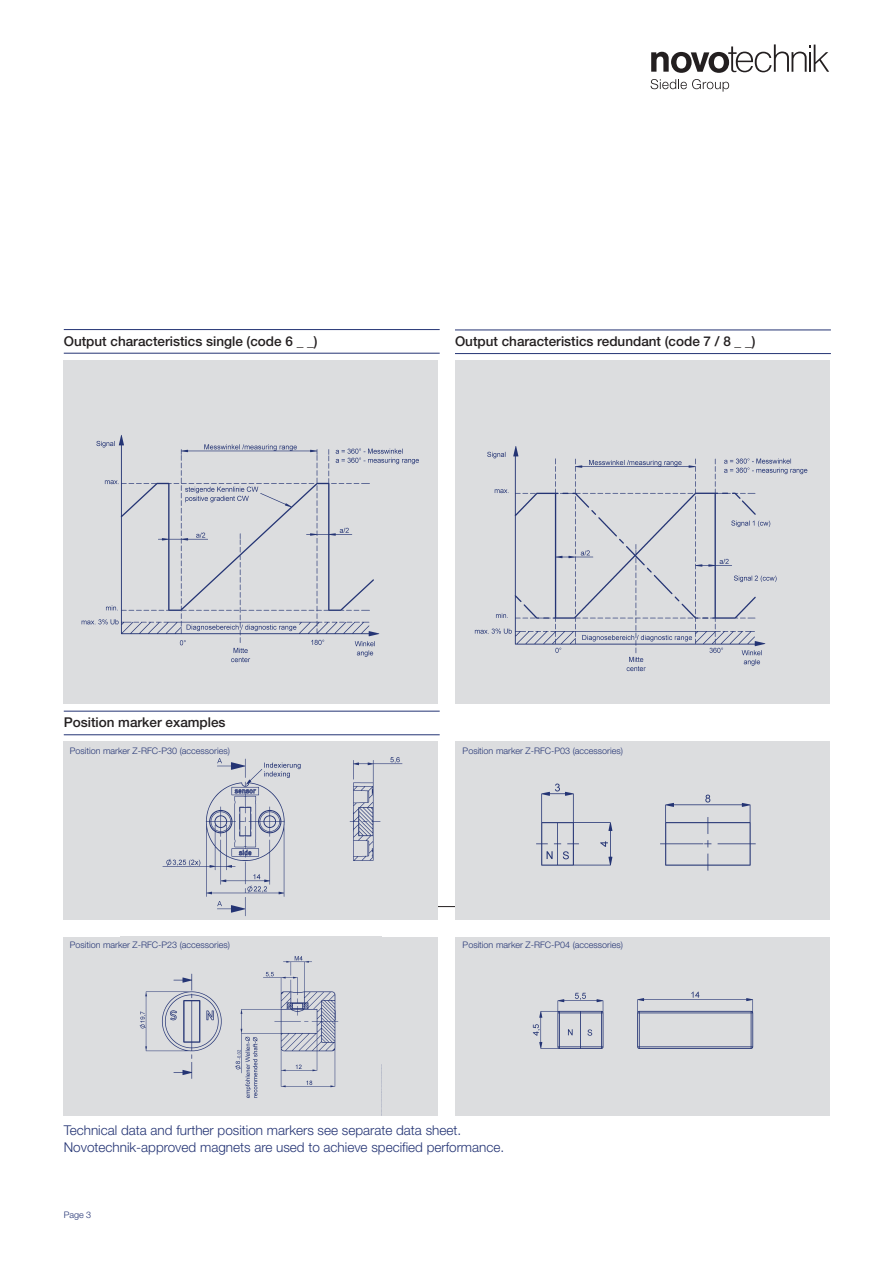
<style>
.page{position:relative;width:893px;height:1263px;background:#fff}
.page>*{position:absolute;margin:0;border:0;box-sizing:border-box;transform-origin:0 0}
.t1{font:300 13.5px/16.5px "Helvetica Neue LT Std";color:#243474}
.t2{font:500 13.5px "Helvetica Neue LT Std";color:#231f20}
.t3{font:300 9px "Helvetica Neue LT Std";color:#243474}
</style>
<div class="page">
<div style="left:64px;top:360px;width:374px;height:344px;background:#dcdddf"></div>
<img style="left:81px;top:435px;width:338px;height:228px">
<hr style="left:64px;top:906px;width:570px;height:1px;background:#231f20">
<hr style="left:64px;top:329px;width:376px;height:1px;background:#243474">
<hr style="left:64px;top:353px;width:376px;height:1px;background:#243474">
<div style="left:455px;top:361px;width:374px;height:343px;background:#dcdddf"></div>
<img style="left:474px;top:446px;width:334px;height:226px">
<hr style="left:455px;top:330px;width:376px;height:1px;background:#243474">
<hr style="left:455px;top:353px;width:376px;height:1px;background:#243474">
<div style="left:64px;top:741px;width:374px;height:179px;background:#dcdddf"></div>
<img style="left:162px;top:757px;width:241px;height:160px">
<hr style="left:64px;top:711px;width:376px;height:1px;background:#243474">
<hr style="left:64px;top:734px;width:376px;height:1px;background:#243474">
<div style="left:455px;top:937px;width:374px;height:178px;background:#dcdddf"></div>
<img style="left:532px;top:991px;width:222px;height:58px">
<div style="left:455px;top:741px;width:374px;height:179px;background:#dcdddf"></div>
<div style="left:64px;top:937px;width:374px;height:178px;background:#dcdddf"></div>
<img style="left:139px;top:956px;width:200px;height:142px">
<svg style="left:651px;top:44px;width:178px;height:29px"></svg>
<svg style="left:651px;top:79px;width:78px;height:13px"></svg>
<h1 class="t2" style="left:64px;top:333px;width:255px">Output characteristics single (code 6 _ _)</h1>
<h1 class="t2" style="left:455px;top:333px;width:302px">Output characteristics redundant (code 7 / 8 _ _)</h1>
<h1 class="t2" style="left:64px;top:714px;width:163px">Position marker examples</h1>
<p class="t3" style="left:70px;top:745px;width:162px">Position marker Z-RFC-P30 (accessories)</p>
<p class="t3" style="left:463px;top:745px;width:162px">Position marker Z-RFC-P03 (accessories)</p>
<p class="t3" style="left:70px;top:939px;width:162px">Position marker Z-RFC-P23 (accessories)</p>
<p class="t3" style="left:463px;top:939px;width:162px">Position marker Z-RFC-P04 (accessories)</p>
<h1 class="t1" style="left:64px;top:1122px;width:442px">Technical data and further position markers see separate data sheet.<br>Novotechnik-approved magnets are used to achieve specified performance.</h1>
<p class="t3" style="left:64px;top:1210px;width:29px">Page 3</p>
</div>
